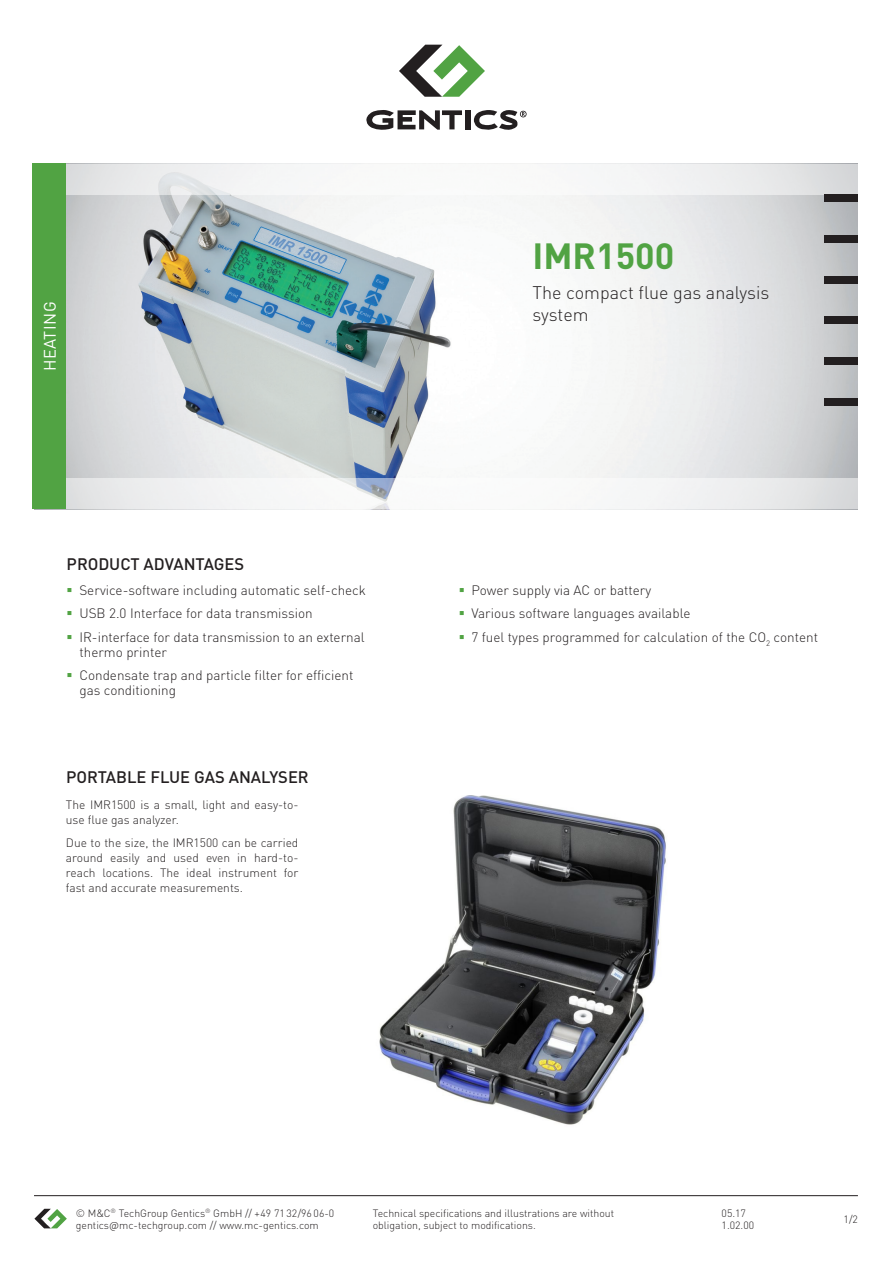
<style>
.page{position:relative;width:893px;height:1263px;background:#fff}
.page>*{position:absolute;margin:0;border:0;box-sizing:border-box;transform-origin:0 0}
.Artikelname{font:700 36px "DINOT";color:#51a343}
.Produktbeschreibung{font:300 18px/21.6px "DINOT";color:#231f20}
.Headlines{font:500 16.5px "DINOT";color:#231f20}
.Produktkategorie{font:16.5px "DINOT";letter-spacing:.03em;color:#fff}
.t1{font:300 13.5px/15px "DINOT";color:#231f20}
.Fließtext{font:300 12px/15px "DINOT";color:#231f20}
.t2{font:300 10.5px/12px "DINOT";color:#231f20}
</style>
<div class="page">
<svg style="left:366px;top:110px;width:96px;height:20px"></svg>
<div style="left:465px;top:110px;width:5px;height:19px;background:#231f20"></div>
<svg style="left:474px;top:110px;width:53px;height:20px"></svg>
<svg style="left:399px;top:45px;width:86px;height:52px"></svg>
<svg style="left:34px;top:1209px;width:33px;height:19px"></svg>
<hr style="left:34px;top:1195px;width:824px;height:1px;background:#231f20">
<img style="left:66px;top:195px;width:792px;height:283px">
<svg style="left:66px;top:164px;width:792px;height:31px;fill:#f4f4f5"></svg>
<svg style="left:66px;top:478px;width:792px;height:31px;fill:#f4f5f5"></svg>
<div style="left:33px;top:164px;width:33px;height:345px;background:#51a343"></div>
<div style="left:825px;top:398px;width:33px;height:7px;background:#231f20"></div>
<div style="left:825px;top:317px;width:33px;height:7px;background:#231f20"></div>
<div style="left:825px;top:235px;width:33px;height:8px;background:#231f20"></div>
<div style="left:825px;top:357px;width:33px;height:8px;background:#231f20"></div>
<div style="left:825px;top:276px;width:33px;height:7px;background:#231f20"></div>
<div style="left:825px;top:195px;width:33px;height:7px;background:#231f20"></div>
<img style="left:379px;top:795px;width:287px;height:330px">
<p class="Produktkategorie" style="left:37px;top:371px;width:71px;rotate:-90deg">HEATING</p>
<p class="Headlines" style="left:67px;top:551px;width:179px">PRODUCT ADVANTAGES</p>
<p class="t1" style="left:79px;top:581px;width:288px">Service-software including automatic self-check</p>
<p class="t1" style="left:79px;top:605px;width:235px">USB 2.0 Interface for data transmission</p>
<p class="t1" style="left:79px;top:628px;width:287px">IR-interface for data transmission to an external thermo printer</p>
<p class="t1" style="left:79px;top:667px;width:276px">Condensate trap and particle filter for efficient gas conditioning</p>
<p class="Headlines" style="left:66px;top:765px;width:244px">PORTABLE FLUE GAS ANALYSER</p>
<p class="Fließtext" style="left:66px;top:796px;width:234px">The IMR1500 is a small, light and easy-to&shy;use flue gas analyzer.</p>
<p class="Fließtext" style="left:66px;top:834px;width:234px;text-align:justify">Due to the size, the IMR1500 can be carried around easily and used even in hard-to&shy;reach locations. The ideal instrument for fast and accurate measurements.</p>
<p class="Artikelname" style="left:532px;top:228px;width:143px">IMR1500</p>
<p class="Produktbeschreibung" style="left:532px;top:280px;width:238px">The compact flue gas analysis system</p>
<p class="t1" style="left:471px;top:581px;width:181px">Power supply via AC or battery</p>
<p class="t1" style="left:471px;top:605px;width:220px">Various software languages available</p>
<p class="t1" style="left:471px;top:628px;width:348px">7 fuel types programmed for calculation of the CO<sub>2</sub> content</p>
<p class="t2" style="left:76px;top:1206px;width:260px">© M&amp;C<sup>®</sup> TechGroup Gentics<sup>®</sup> GmbH // +49 71 32/96 06-0 gentics@mc-techgroup.com // www.mc-gentics.com</p>
<p class="t2" style="left:373px;top:1206px;width:243px">Technical specifications and illustrations are without obligation, subject to modifications.</p>
<p class="t2" style="left:722px;top:1206px;width:34px">05.17<br>1.02.00</p>
<p class="t2" style="left:844px;top:1213px;width:16px">1/2</p>
</div>
